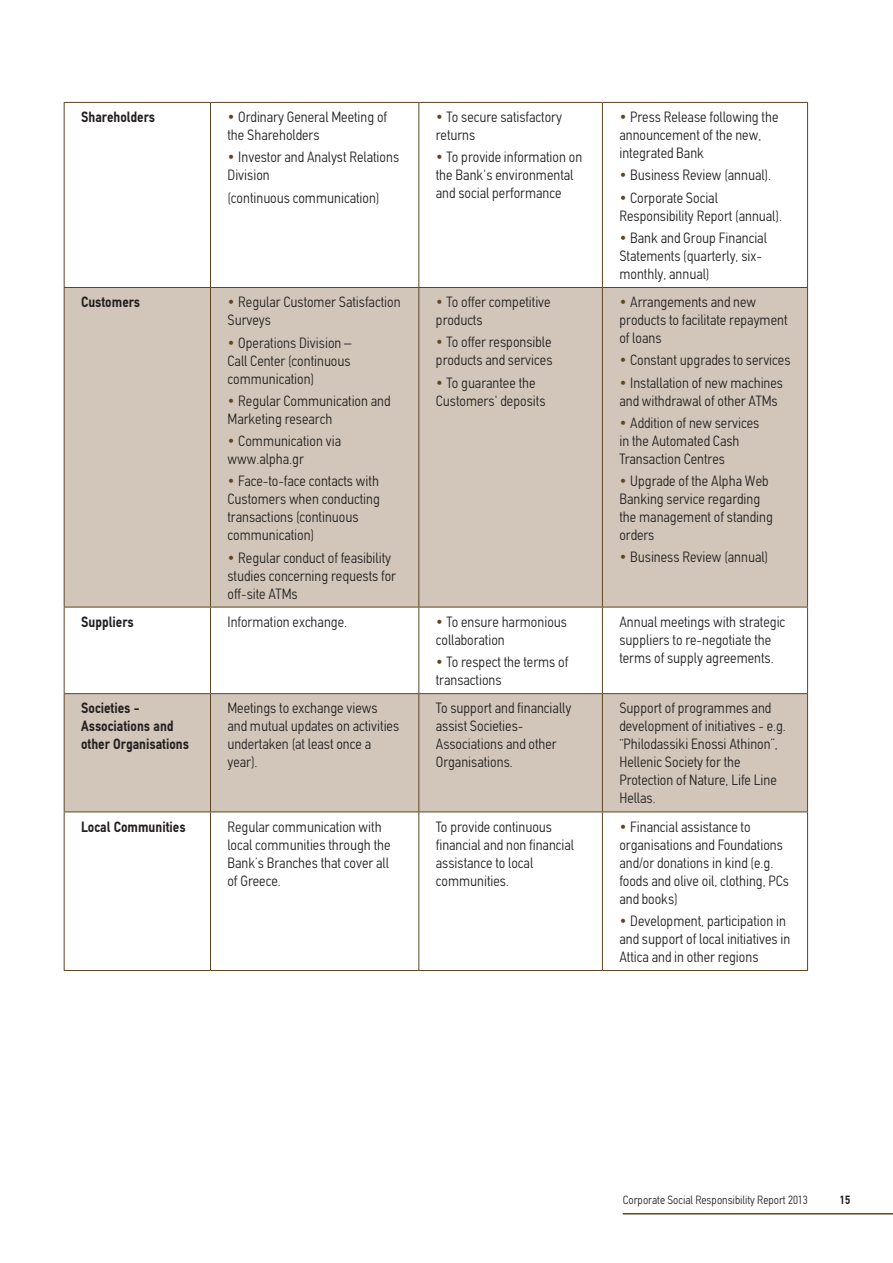
<style>
.page{position:relative;width:893px;height:1263px;background:#fff}
.page>*{position:absolute;margin:0;border:0;box-sizing:border-box;transform-origin:0 0}
.t1{font:300 condensed 15px/18px "PF Din Text";color:#231f20}
.t2{font:700 15px/18px "PF Din Text Condensed";color:#231f20}
.t3{font:300 condensed 12px "PF Din Text";color:#231f20}
.t4{font:700 12px "PF Din Text Condensed";color:#231f20}
.s1{color:#5f4622}
</style>
<div class="page">
<svg style="left:65px;top:288px;width:742px;height:523px;fill:#d1c6b9"></svg>
<hr style="left:64px;top:102px;width:146px;height:1px;background:#5f4622">
<hr style="left:64px;top:103px;width:1px;height:184px;background:#5f4622">
<hr style="left:210px;top:102px;width:209px;height:1px;background:#5f4622">
<hr style="left:210px;top:103px;width:1px;height:184px;background:#5f4622">
<hr style="left:419px;top:102px;width:183px;height:1px;background:#5f4622">
<hr style="left:418px;top:103px;width:1px;height:184px;background:#5f4622">
<hr style="left:602px;top:102px;width:206px;height:1px;background:#5f4622">
<hr style="left:602px;top:103px;width:1px;height:184px;background:#5f4622">
<hr style="left:807px;top:103px;width:1px;height:184px;background:#5f4622">
<hr style="left:64px;top:287px;width:146px;height:1px;background:#5f4622">
<hr style="left:64px;top:288px;width:1px;height:319px;background:#5f4622">
<hr style="left:210px;top:287px;width:209px;height:1px;background:#5f4622">
<hr style="left:210px;top:288px;width:1px;height:319px;background:#5f4622">
<hr style="left:419px;top:287px;width:183px;height:1px;background:#5f4622">
<hr style="left:418px;top:288px;width:1px;height:319px;background:#5f4622">
<hr style="left:602px;top:287px;width:206px;height:1px;background:#5f4622">
<hr style="left:602px;top:288px;width:1px;height:319px;background:#5f4622">
<hr style="left:807px;top:288px;width:1px;height:319px;background:#5f4622">
<hr style="left:64px;top:607px;width:146px;height:1px;background:#5f4622">
<hr style="left:64px;top:607px;width:1px;height:86px;background:#5f4622">
<hr style="left:210px;top:607px;width:209px;height:1px;background:#5f4622">
<hr style="left:210px;top:607px;width:1px;height:86px;background:#5f4622">
<hr style="left:419px;top:607px;width:183px;height:1px;background:#5f4622">
<hr style="left:418px;top:607px;width:1px;height:86px;background:#5f4622">
<hr style="left:602px;top:607px;width:206px;height:1px;background:#5f4622">
<hr style="left:602px;top:607px;width:1px;height:86px;background:#5f4622">
<hr style="left:807px;top:607px;width:1px;height:86px;background:#5f4622">
<hr style="left:64px;top:693px;width:146px;height:1px;background:#5f4622">
<hr style="left:64px;top:694px;width:1px;height:117px;background:#5f4622">
<hr style="left:210px;top:693px;width:209px;height:1px;background:#5f4622">
<hr style="left:210px;top:694px;width:1px;height:117px;background:#5f4622">
<hr style="left:419px;top:693px;width:183px;height:1px;background:#5f4622">
<hr style="left:418px;top:694px;width:1px;height:117px;background:#5f4622">
<hr style="left:602px;top:693px;width:206px;height:1px;background:#5f4622">
<hr style="left:602px;top:694px;width:1px;height:117px;background:#5f4622">
<hr style="left:807px;top:694px;width:1px;height:117px;background:#5f4622">
<hr style="left:64px;top:811px;width:146px;height:1px;background:#5f4622">
<hr style="left:64px;top:812px;width:1px;height:158px;background:#5f4622">
<hr style="left:210px;top:811px;width:209px;height:1px;background:#5f4622">
<hr style="left:210px;top:812px;width:1px;height:158px;background:#5f4622">
<hr style="left:419px;top:811px;width:183px;height:1px;background:#5f4622">
<hr style="left:418px;top:812px;width:1px;height:158px;background:#5f4622">
<hr style="left:602px;top:811px;width:206px;height:1px;background:#5f4622">
<hr style="left:602px;top:812px;width:1px;height:158px;background:#5f4622">
<hr style="left:807px;top:812px;width:1px;height:158px;background:#5f4622">
<hr style="left:64px;top:970px;width:146px;height:1px;background:#5f4622">
<hr style="left:210px;top:970px;width:209px;height:1px;background:#5f4622">
<hr style="left:419px;top:970px;width:183px;height:1px;background:#5f4622">
<hr style="left:602px;top:970px;width:206px;height:1px;background:#5f4622">
<hr style="left:623px;top:1213px;width:270px;height:1px;background:#5f4622">
<p class="t2" style="left:81px;top:108px;width:75px">Shareholders</p>
<p class="t1" style="left:227px;top:108px;width:161px"><span class="s1">•</span> Ordinary General Meeting of the Shareholders</p>
<p class="t1" style="left:227px;top:148px;width:173px"><span class="s1">•</span> Investor and Analyst Relations<br>Division</p>
<p class="t1" style="left:227px;top:189px;width:153px">(continuous communication)</p>
<p class="t1" style="left:436px;top:108px;width:128px"><span class="s1">•</span> To secure satisfactory returns</p>
<p class="t1" style="left:436px;top:148px;width:148px"><span class="s1">•</span> To provide information on the Bank's environmental and social performance</p>
<p class="t1" style="left:619px;top:108px;width:161px"><span class="s1">•</span> Press Release following the announcement of the new, integrated Bank</p>
<p class="t1" style="left:619px;top:166px;width:153px"><span class="s1">•</span> Business Review (annual).</p>
<p class="t1" style="left:619px;top:189px;width:164px"><span class="s1">•</span> Corporate Social<br>Responsibility Report (annual).</p>
<p class="t1" style="left:619px;top:229px;width:149px"><span class="s1">•</span> Bank and Group Financial<br>Statements (quarterly, six&shy;monthly, annual)</p>
<p class="t2" style="left:81px;top:293px;width:61px">Customers</p>
<p class="t1" style="left:227px;top:293px;width:175px"><span class="s1">•</span> Regular Customer Satisfaction<br>Surveys</p>
<p class="t1" style="left:227px;top:333px;width:126px;text-align:justify"><span class="s1">•</span> Operations Division – Call Center (continuous communication)</p>
<p class="t1" style="left:227px;top:392px;width:165px"><span class="s1">•</span> Regular Communication and<br>Marketing research</p>
<p class="t1" style="left:227px;top:432px;width:115px"><span class="s1">•</span> Communication via www.alpha.gr</p>
<p class="t1" style="left:227px;top:472px;width:154px"><span class="s1">•</span> Face-to-face contacts with<br>Customers when conducting transactions (continuous communication)</p>
<p class="t1" style="left:227px;top:548px;width:170px"><span class="s1">•</span> Regular conduct of feasibility studies concerning requests for off-site ATMs</p>
<p class="t1" style="left:436px;top:293px;width:116px"><span class="s1">•</span> To offer competitive products</p>
<p class="t1" style="left:436px;top:333px;width:118px"><span class="s1">•</span> To offer responsible products and services</p>
<p class="t1" style="left:436px;top:374px;width:111px"><span class="s1">•</span> To guarantee the<br>Customers' deposits</p>
<p class="t1" style="left:619px;top:293px;width:170px"><span class="s1">•</span> Arrangements and new products to facilitate repayment of loans</p>
<p class="t1" style="left:619px;top:351px;width:173px"><span class="s1">•</span> Constant upgrades to services</p>
<p class="t1" style="left:619px;top:374px;width:165px"><span class="s1">•</span> Installation of new machines and withdrawal of other ATMs</p>
<p class="t1" style="left:619px;top:414px;width:141px"><span class="s1">•</span> Addition of new services in the Automated Cash<br>Transaction Centres</p>
<p class="t1" style="left:619px;top:472px;width:155px"><span class="s1">•</span> Upgrade of the Alpha Web<br>Banking service regarding the management of standing orders</p>
<p class="t1" style="left:619px;top:548px;width:150px"><span class="s1">•</span> Business Review (annual)</p>
<p class="t2" style="left:81px;top:612px;width:54px">Suppliers</p>
<p class="t1" style="left:227px;top:613px;width:121px">Information exchange.</p>
<p class="t1" style="left:436px;top:613px;width:133px"><span class="s1">•</span> To ensure harmonious collaboration</p>
<p class="t1" style="left:436px;top:653px;width:134px"><span class="s1">•</span> To respect the terms of transactions</p>
<p class="t1" style="left:619px;top:613px;width:167px">Annual meetings with strategic suppliers to re-negotiate the terms of supply agreements.</p>
<p class="t2" style="left:81px;top:699px;width:109px">Societies -<br>Associations and other Organisations</p>
<p class="t1" style="left:227px;top:699px;width:173px">Meetings to exchange views and mutual updates on activities undertaken (at least once a year).</p>
<p class="t1" style="left:436px;top:699px;width:137px">To support and financially assist Societies-<br>Associations and other<br>Organisations.</p>
<p class="t1" style="left:619px;top:699px;width:168px">Support of programmes and development of initiatives - e.g. “Philodassiki Enossi Athinon”,<br>Hellenic Society for the<br>Protection of Nature, Life Line<br>Hellas.</p>
<p class="t2" style="left:81px;top:817px;width:106px">Local Communities</p>
<p class="t1" style="left:227px;top:817px;width:165px">Regular communication with local communities through the<br>Bank’s Branches that cover all of Greece.</p>
<p class="t1" style="left:436px;top:817px;width:140px">To provide continuous financial and non financial assistance to local communities.</p>
<p class="t1" style="left:619px;top:817px;width:171px"><span class="s1">•</span> Financial assistance to organisations and Foundations and/or donations in kind (e.g. foods and olive oil, clothing, PCs and books)</p>
<p class="t1" style="left:619px;top:912px;width:173px"><span class="s1">•</span> Development, participation in and support of local initiatives in<br>Attica and in other regions</p>
<p class="t3" style="left:623px;top:1193px;width:187px">Corporate Social Responsibility Report 2013</p>
<p class="t4" style="left:840px;top:1193px;width:12px">15</p>
</div>
